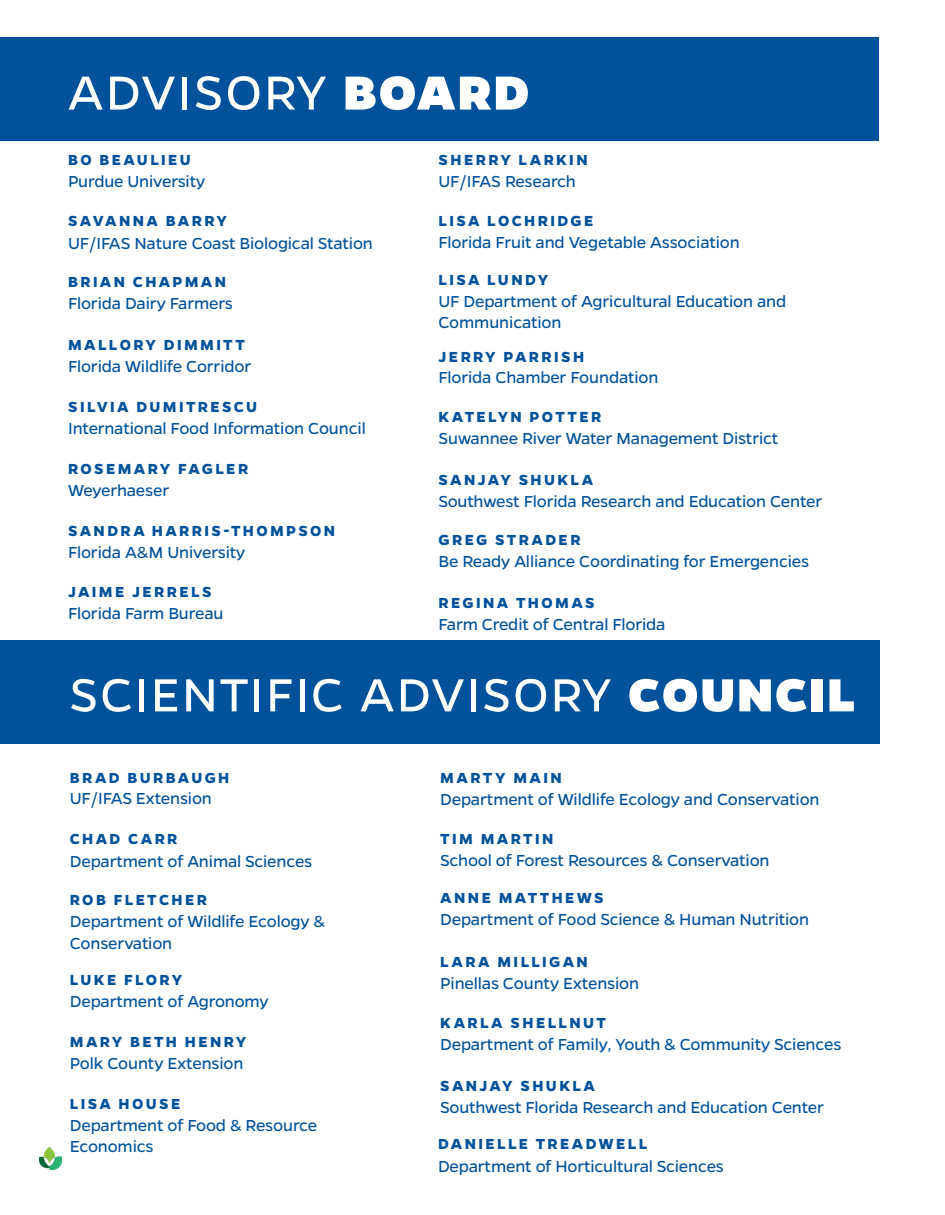
<style>
.page{position:relative;width:945px;height:1215px;background:#fff}
.page>*{position:absolute;margin:0;border:0;box-sizing:border-box;transform-origin:0 0}
.Gentona_Bold_Headlin{font:54px "Gentona";letter-spacing:.035em;color:#fff}
.Gentona_Bold_Headlin-2{font:52.5px "Gentona";letter-spacing:.035em;color:#fff}
.t1{font:18px/21.6px "Gentona";letter-spacing:-.01em;color:#01529a}
.Boxed_Gentona_Subhea{font:700 16.5px "Gentona";letter-spacing:.145em;color:#01529a}
.s1{font-weight:800}
</style>
<div class="page">
<img style="left:39px;top:1147px;width:22px;height:22px">
<div style="left:0;top:38px;width:878px;height:103px;background:#01529a"></div>
<div style="left:0;top:640px;width:880px;height:104px;background:#01529a"></div>
<p class="Gentona_Bold_Headlin" style="left:68px;top:62px;width:463px">ADVISORY <span class="s1">BOARD</span></p>
<p class="Boxed_Gentona_Subhea" style="left:68px;top:150px;width:124px">BO BEAULIEU</p>
<p class="t1" style="left:68px;top:170px;width:139px">Purdue University</p>
<p class="Boxed_Gentona_Subhea" style="left:68px;top:212px;width:160px">SAVANNA BARRY</p>
<p class="t1" style="left:68px;top:232px;width:306px">UF/IFAS Nature Coast Biological Station</p>
<p class="Boxed_Gentona_Subhea" style="left:68px;top:272px;width:159px">BRIAN CHAPMAN</p>
<p class="t1" style="left:68px;top:293px;width:166px">Florida Dairy Farmers</p>
<p class="Boxed_Gentona_Subhea" style="left:68px;top:336px;width:178px">MALLORY DIMMITT</p>
<p class="t1" style="left:68px;top:356px;width:185px">Florida Wildlife Corridor</p>
<p class="Boxed_Gentona_Subhea" style="left:68px;top:398px;width:191px">SILVIA DUMITRESCU</p>
<p class="t1" style="left:68px;top:418px;width:299px">International Food Information Council</p>
<p class="Boxed_Gentona_Subhea" style="left:68px;top:460px;width:181px">ROSEMARY FAGLER</p>
<p class="t1" style="left:68px;top:480px;width:103px">Weyerhaeser</p>
<p class="Boxed_Gentona_Subhea" style="left:68px;top:521px;width:269px">SANDRA HARRIS-THOMPSON</p>
<p class="t1" style="left:68px;top:542px;width:179px">Florida A&amp;M University</p>
<p class="Boxed_Gentona_Subhea" style="left:68px;top:583px;width:145px">JAIME JERRELS</p>
<p class="t1" style="left:68px;top:603px;width:157px">Florida Farm Bureau</p>
<p class="Boxed_Gentona_Subhea" style="left:439px;top:150px;width:151px">SHERRY LARKIN</p>
<p class="t1" style="left:438px;top:170px;width:139px">UF/IFAS Research</p>
<p class="Boxed_Gentona_Subhea" style="left:439px;top:212px;width:156px">LISA LOCHRIDGE</p>
<p class="t1" style="left:438px;top:232px;width:303px">Florida Fruit and Vegetable Association</p>
<p class="Boxed_Gentona_Subhea" style="left:439px;top:270px;width:111px">LISA LUNDY</p>
<p class="t1" style="left:438px;top:290px;width:349px">UF Department of Agricultural Education and<br>Communication</p>
<p class="Boxed_Gentona_Subhea" style="left:439px;top:347px;width:147px">JERRY PARRISH</p>
<p class="t1" style="left:438px;top:367px;width:221px">Florida Chamber Foundation</p>
<p class="Boxed_Gentona_Subhea" style="left:439px;top:407px;width:164px">KATELYN POTTER</p>
<p class="t1" style="left:438px;top:428px;width:342px">Suwannee River Water Management District</p>
<p class="Boxed_Gentona_Subhea" style="left:439px;top:470px;width:156px">SANJAY SHUKLA</p>
<p class="t1" style="left:438px;top:490px;width:385px">Southwest Florida Research and Education Center</p>
<p class="Boxed_Gentona_Subhea" style="left:439px;top:530px;width:143px">GREG STRADER</p>
<p class="t1" style="left:438px;top:550px;width:372px">Be Ready Alliance Coordinating for Emergencies</p>
<p class="Boxed_Gentona_Subhea" style="left:439px;top:593px;width:158px">REGINA THOMAS</p>
<p class="t1" style="left:438px;top:613px;width:229px">Farm Credit of Central Florida</p>
<p class="Gentona_Bold_Headlin-2" style="left:70px;top:665px;width:787px">SCIENTIFIC ADVISORY <span class="s1">COUNCIL</span></p>
<p class="Boxed_Gentona_Subhea" style="left:70px;top:768px;width:161px">BRAD BURBAUGH</p>
<p class="t1" style="left:70px;top:788px;width:144px">UF/IFAS Extension</p>
<p class="Boxed_Gentona_Subhea" style="left:70px;top:830px;width:109px">CHAD CARR</p>
<p class="t1" style="left:70px;top:850px;width:244px">Department of Animal Sciences</p>
<p class="Boxed_Gentona_Subhea" style="left:70px;top:890px;width:138px">ROB FLETCHER</p>
<p class="t1" style="left:70px;top:910px;width:257px">Department of Wildlife Ecology &amp;<br>Conservation</p>
<p class="Boxed_Gentona_Subhea" style="left:70px;top:970px;width:114px">LUKE FLORY</p>
<p class="t1" style="left:70px;top:990px;width:200px">Department of Agronomy</p>
<p class="Boxed_Gentona_Subhea" style="left:70px;top:1032px;width:178px">MARY BETH HENRY</p>
<p class="t1" style="left:70px;top:1052px;width:175px">Polk County Extension</p>
<p class="Boxed_Gentona_Subhea" style="left:70px;top:1094px;width:112px">LISA HOUSE</p>
<p class="t1" style="left:70px;top:1114px;width:249px">Department of Food &amp; Resource<br>Economics</p>
<p class="Boxed_Gentona_Subhea" style="left:440px;top:768px;width:123px">MARTY MAIN</p>
<p class="t1" style="left:440px;top:788px;width:381px">Department of Wildlife Ecology and Conservation</p>
<p class="Boxed_Gentona_Subhea" style="left:440px;top:830px;width:115px">TIM MARTIN</p>
<p class="t1" style="left:440px;top:850px;width:331px">School of Forest Resources &amp; Conservation</p>
<p class="Boxed_Gentona_Subhea" style="left:440px;top:888px;width:165px">ANNE MATTHEWS</p>
<p class="t1" style="left:440px;top:908px;width:370px">Department of Food Science &amp; Human Nutrition</p>
<p class="Boxed_Gentona_Subhea" style="left:440px;top:953px;width:149px">LARA MILLIGAN</p>
<p class="t1" style="left:440px;top:973px;width:200px">Pinellas County Extension</p>
<p class="Boxed_Gentona_Subhea" style="left:440px;top:1013px;width:167px">KARLA SHELLNUT</p>
<p class="t1" style="left:440px;top:1034px;width:403px">Department of Family, Youth &amp; Community Sciences</p>
<p class="Boxed_Gentona_Subhea" style="left:440px;top:1076px;width:156px">SANJAY SHUKLA</p>
<p class="t1" style="left:440px;top:1096px;width:385px">Southwest Florida Research and Education Center</p>
<p class="Boxed_Gentona_Subhea" style="left:438px;top:1135px;width:211px">DANIELLE TREADWELL</p>
<p class="t1" style="left:438px;top:1155px;width:287px">Department of Horticultural Sciences</p>
</div>
